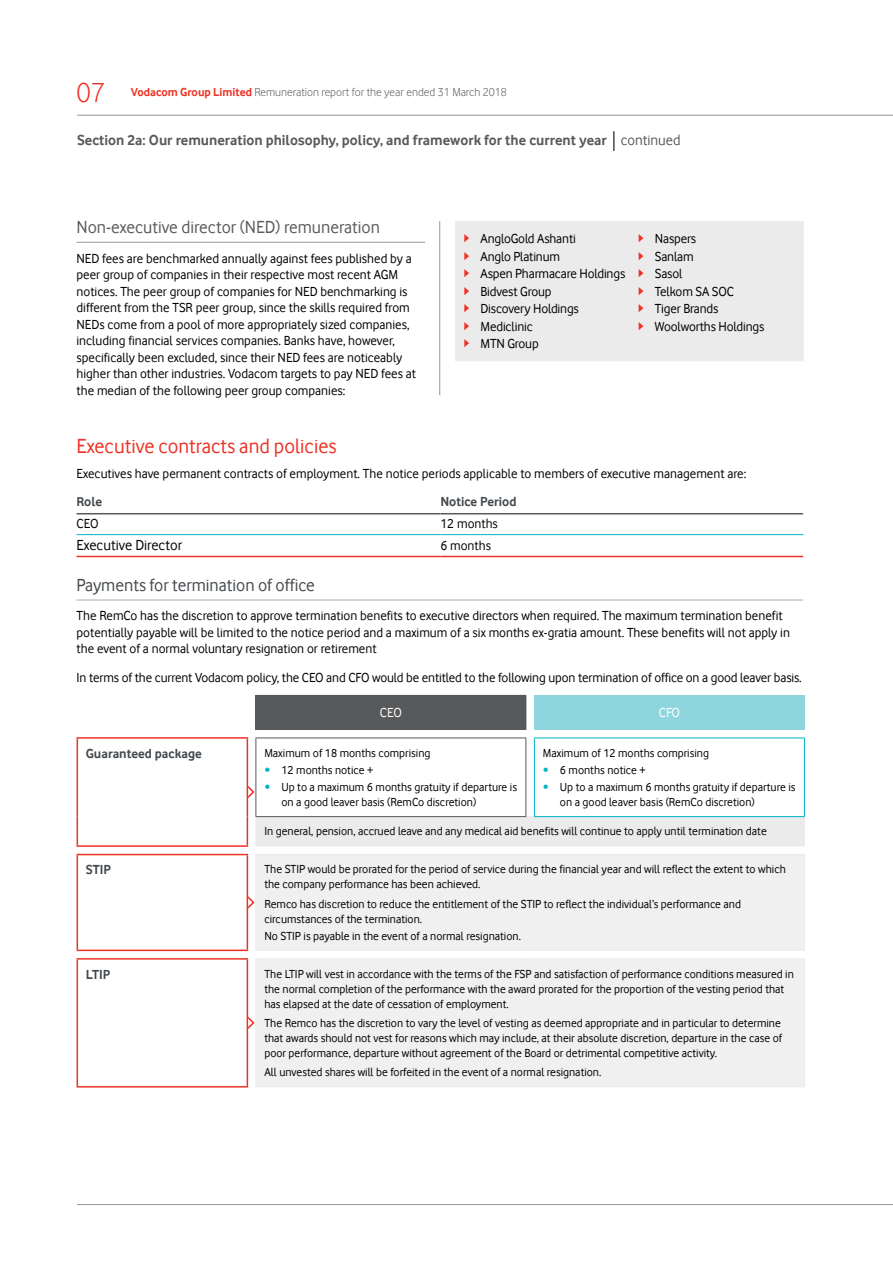
<style>
.page{position:relative;width:893px;height:1263px;background:#fff}
.page>*{position:absolute;margin:0;border:0;box-sizing:border-box;transform-origin:0 0}
.t1{font:28.8px "Vodafone Lt";color:#ee3124}
.t2{font:21px "Vodafone Rg";color:#ee3124}
.t3{font:18px "Vodafone Rg";color:#58595b}
.t4{font:18px "Vodafone Rg";color:#44494d}
.t5{font:700 15px "Vodafone Rg";color:#58595b}
.t6{font:15px "Vodafone Rg";color:#000}
.t7{font:13.5px/17.5px "Vodafone Rg";color:#000}
.t8{font:700 13.5px "Vodafone Rg";color:#44494d}
.t9{font:13.5px "Vodafone Rg";letter-spacing:-.01em;color:#fff}
.t10{font:12px/15px "Vodafone Rg";color:#000}
.t11{font:12px "Vodafone Lt";color:#58595b}
.s1{font-family:"Vodafone Rg";font-weight:700;color:#ee3124}
.s2{font-weight:400}
.s3{font-family:"Simple Direction Arrows";color:#ee3124}
.s4{font-family:"Helvetica Neue LT Std";font-weight:200;color:#00b5c6}
</style>
<div class="page">
<hr style="left:77px;top:115px;width:816px;height:1px;background:#939598">
<hr style="left:77px;top:1204px;width:816px;height:1px;background:#939598">
<hr style="left:77px;top:242px;width:348px;height:1px;background:#939598">
<div style="left:455px;top:221px;width:349px;height:140px;background:#ebebec"></div>
<hr style="left:439px;top:221px;width:1px;height:174px;background:#939598">
<hr style="left:613px;top:131px;width:2px;height:20px;background:#44494d">
<hr style="left:77px;top:599px;width:726px;height:2px;background:#c7c8ca">
<hr style="left:77px;top:513px;width:363px;height:1px;background:#58595b">
<hr style="left:440px;top:513px;width:363px;height:1px;background:#58595b">
<hr style="left:77px;top:534px;width:363px;height:1px;background:#00b5c6">
<hr style="left:440px;top:534px;width:363px;height:1px;background:#00b5c6">
<hr style="left:77px;top:556px;width:363px;height:1px;background:#ee3124">
<hr style="left:440px;top:556px;width:363px;height:1px;background:#ee3124">
<div style="left:256px;top:695px;width:270px;height:34px;background:#58595b"></div>
<div style="left:534px;top:695px;width:270px;height:34px;background:#8fd5de"></div>
<div style="left:256px;top:817px;width:548px;height:29px;background:#ebebec"></div>
<div style="left:256px;top:855px;width:548px;height:231px;background:#f0f0f1"></div>
<hr style="left:534px;top:737px;width:271px;height:1px;background:#00b5c6">
<hr style="left:534px;top:738px;width:1px;height:78px;background:#00b5c6">
<hr style="left:804px;top:738px;width:1px;height:78px;background:#00b5c6">
<hr style="left:534px;top:816px;width:271px;height:1px;background:#00b5c6">
<hr style="left:77px;top:737px;width:171px;height:2px;background:#ee3124">
<hr style="left:77px;top:958px;width:171px;height:1px;background:#ee3124">
<hr style="left:247px;top:960px;width:1px;height:126px;background:#ee3124">
<hr style="left:247px;top:739px;width:1px;height:78px;background:#ee3124">
<svg style="left:247px;top:817px;width:1px;height:28px"></svg>
<hr style="left:77px;top:845px;width:171px;height:2px;background:#ee3124">
<hr style="left:77px;top:1086px;width:171px;height:1px;background:#ee3124">
<hr style="left:77px;top:854px;width:171px;height:1px;background:#ee3124">
<hr style="left:247px;top:855px;width:1px;height:94px;background:#ee3124">
<hr style="left:77px;top:949px;width:171px;height:2px;background:#ee3124">
<hr style="left:77px;top:739px;width:1px;height:78px;background:#ee3124">
<svg style="left:77px;top:817px;width:1px;height:28px"></svg>
<hr style="left:77px;top:855px;width:1px;height:94px;background:#ee3124">
<hr style="left:77px;top:960px;width:1px;height:126px;background:#ee3124">
<hr style="left:255px;top:737px;width:271px;height:1px;background:#58595b">
<hr style="left:255px;top:738px;width:1px;height:78px;background:#58595b">
<hr style="left:525px;top:738px;width:1px;height:78px;background:#58595b">
<hr style="left:255px;top:816px;width:271px;height:1px;background:#58595b">
<svg style="left:255px;top:817px;width:1px;height:29px"></svg>
<svg style="left:804px;top:817px;width:1px;height:29px"></svg>
<hr style="left:255px;top:846px;width:271px;height:1px;background:#ebebec">
<hr style="left:534px;top:846px;width:271px;height:1px;background:#ebebec">
<hr style="left:255px;top:695px;width:271px;height:1px;background:#58595b">
<hr style="left:255px;top:696px;width:1px;height:33px;background:#58595b">
<hr style="left:255px;top:729px;width:271px;height:1px;background:#58595b">
<hr style="left:255px;top:854px;width:271px;height:1px;background:#ebebec">
<hr style="left:255px;top:855px;width:1px;height:95px;background:#ebebec">
<hr style="left:534px;top:854px;width:271px;height:1px;background:#ebebec">
<hr style="left:804px;top:855px;width:1px;height:95px;background:#ebebec">
<hr style="left:255px;top:950px;width:271px;height:1px;background:#ebebec">
<hr style="left:534px;top:950px;width:271px;height:1px;background:#ebebec">
<hr style="left:255px;top:958px;width:271px;height:1px;background:#ebebec">
<hr style="left:255px;top:959px;width:1px;height:127px;background:#ebebec">
<hr style="left:534px;top:958px;width:271px;height:1px;background:#ebebec">
<hr style="left:804px;top:959px;width:1px;height:127px;background:#ebebec">
<hr style="left:255px;top:1086px;width:271px;height:1px;background:#ebebec">
<hr style="left:534px;top:1086px;width:271px;height:1px;background:#ebebec">
<svg style="left:248px;top:786px;width:7px;height:12px"></svg>
<svg style="left:248px;top:896px;width:7px;height:13px"></svg>
<svg style="left:248px;top:1016px;width:7px;height:13px"></svg>
<h1 class="t1" style="left:77px;top:76px;width:30px">07</h1>
<p class="t11" style="left:131px;top:86px;width:377px"><span class="s1">Vodacom Group Limited</span> Remuneration report for the year ended 31 March 2018</p>
<p class="t5" style="left:77px;top:131px;width:605px">Section 2a: Our remuneration philosophy, policy, and framework for the current year <span class="s2">continued</span></p>
<h3 class="t3" style="left:77px;top:217px;width:305px">Non-executive director (NED) remuneration</h3>
<p class="t7" style="left:77px;top:250px;width:341px;line-height:16.5px">NED fees are benchmarked annually against fees published by a peer group of companies in their respective most recent AGM notices. The peer group of companies for NED benchmarking is different from the TSR peer group, since the skills required from NEDs come from a pool of more appropriately sized companies, including financial services companies. Banks have, however, specifically been excluded, since their NED fees are noticeably higher than other industries. Vodacom targets to pay NED fees at the median of the following peer group companies:</p>
<p class="t7" style="left:463px;top:230px;width:163px"><span class="s3">g</span> AngloGold Ashanti<br><span class="s3">g</span> Anglo Platinum<br><span class="s3">g</span> Aspen Pharmacare Holdings <span class="s3">g</span> Bidvest Group<br><span class="s3">g</span> Discovery Holdings<br><span class="s3">g</span> Mediclinic<br><span class="s3">g</span> MTN Group</p>
<p class="t7" style="left:638px;top:230px;width:128px"><span class="s3">g</span> Naspers<br><span class="s3">g</span> Sanlam<br><span class="s3">g</span> Sasol<br><span class="s3">g</span> Telkom SA SOC<br><span class="s3">g</span> Tiger Brands<br><span class="s3">g</span> Woolworths Holdings</p>
<h2 class="t2" style="left:77px;top:434px;width:262px">Executive contracts and policies</h2>
<p class="t7" style="left:77px;top:465px;width:671px">Executives have permanent contracts of employment. The notice periods applicable to members of executive management are:</p>
<p class="t8" style="left:77px;top:493px;width:27px">Role</p>
<p class="t8" style="left:440px;top:493px;width:78px">Notice Period</p>
<p class="t7" style="left:77px;top:515px;width:24px">CEO</p>
<p class="t7" style="left:440px;top:515px;width:59px">12 months</p>
<p class="t6" style="left:77px;top:537px;width:107px">Executive Director</p>
<p class="t7" style="left:440px;top:537px;width:52px">6 months</p>
<h3 class="t4" style="left:77px;top:575px;width:240px">Payments for termination of office</h3>
<p class="t7" style="left:77px;top:607px;width:715px;line-height:16.5px">The RemCo has the discretion to approve termination benefits to executive directors when required. The maximum termination benefit potentially payable will be limited to the notice period and a maximum of a six months ex-gratia amount. These benefits will not apply in the event of a normal voluntary resignation or retirement</p>
<p class="t7" style="left:77px;top:669px;width:727px">In terms of the current Vodacom policy, the CEO and CFO would be entitled to the following upon termination of office on a good leaver basis.</p>
<p class="t9" style="left:380px;top:705px;width:24px">CEO</p>
<p class="t9" style="left:659px;top:705px;width:23px">CFO</p>
<p class="t8" style="left:86px;top:745px;width:118px">Guaranteed package</p>
<p class="t10" style="left:264px;top:745px;width:168px">Maximum of 18 months comprising</p>
<p class="t10" style="left:264px;top:762px;width:110px"><span class="s4">•</span> 12 months notice +</p>
<p class="t10" style="left:281px;top:779px;width:237px;text-indent:-17px"><span class="s4">•</span> Up to a maximum 6 months gratuity if departure is on a good leaver basis (RemCo discretion)</p>
<p class="t10" style="left:543px;top:745px;width:168px">Maximum of 12 months comprising</p>
<p class="t10" style="left:543px;top:762px;width:104px"><span class="s4">•</span> 6 months notice +</p>
<p class="t10" style="left:560px;top:779px;width:237px;text-indent:-17px"><span class="s4">•</span> Up to a maximum 6 months gratuity if departure is on a good leaver basis (RemCo discretion)</p>
<p class="t10" style="left:264px;top:824px;width:504px">In general, pension, accrued leave and any medical aid benefits will continue to apply until termination date</p>
<p class="t8" style="left:86px;top:862px;width:27px">STIP</p>
<p class="t10" style="left:264px;top:862px;width:523px">The STIP would be prorated for the period of service during the financial year and will reflect the extent to which the company performance has been achieved.</p>
<p class="t10" style="left:264px;top:896px;width:478px">Remco has discretion to reduce the entitlement of the STIP to reflect the individual’s performance and circumstances of the termination.</p>
<p class="t10" style="left:264px;top:928px;width:258px">No STIP is payable in the event of a normal resignation.</p>
<p class="t8" style="left:86px;top:966px;width:26px">LTIP</p>
<p class="t10" style="left:264px;top:966px;width:531px">The LTIP will vest in accordance with the terms of the FSP and satisfaction of performance conditions measured in the normal completion of the performance with the award prorated for the proportion of the vesting period that has elapsed at the date of cessation of employment.</p>
<p class="t10" style="left:264px;top:1015px;width:519px;text-align:justify">The Remco has the discretion to vary the level of vesting as deemed appropriate and in particular to determine that awards should not vest for reasons which may include, at their absolute discretion, departure in the case of poor performance, departure without agreement of the Board or detrimental competitive activity.</p>
<p class="t10" style="left:264px;top:1064px;width:338px">All unvested shares will be forfeited in the event of a normal resignation.</p>
</div>
